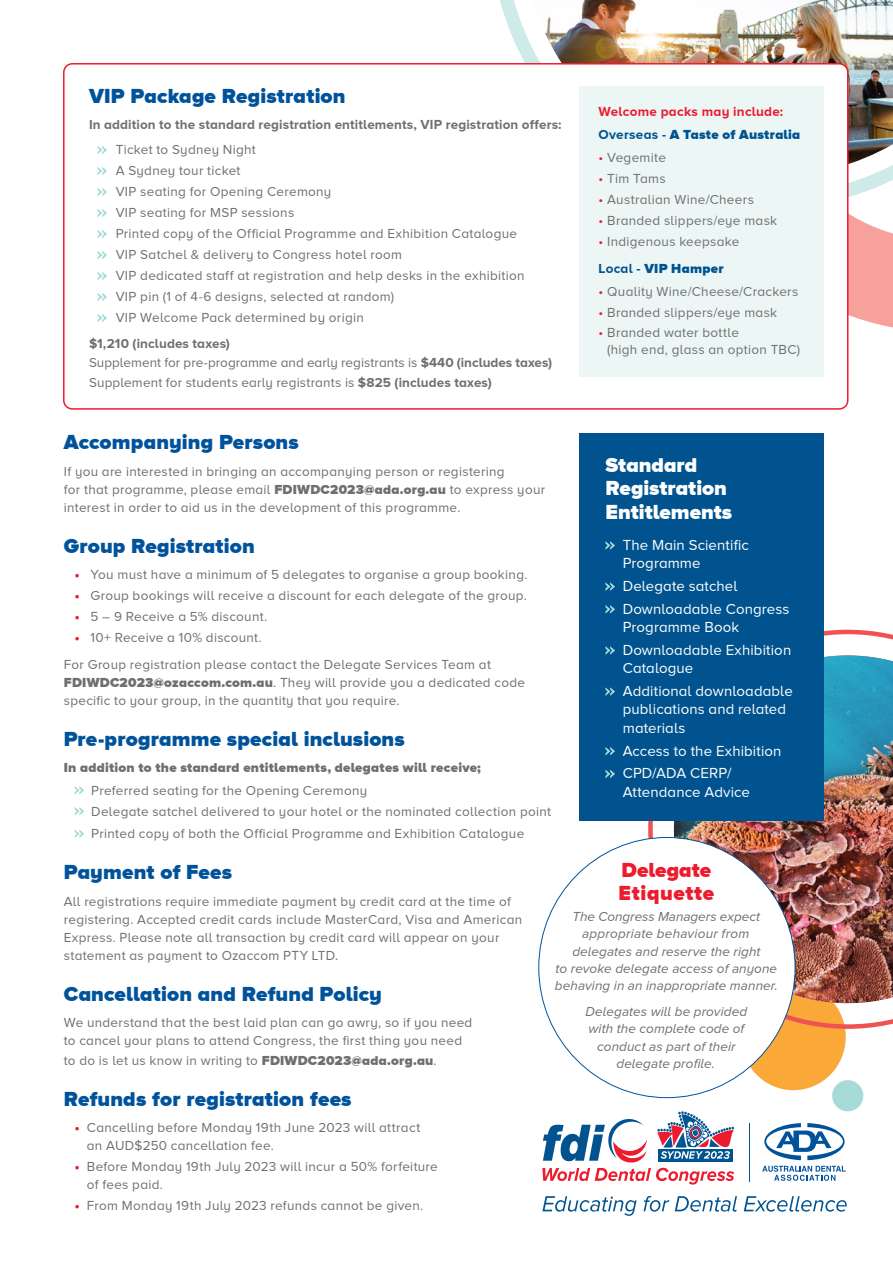
<style>
.page{position:relative;width:893px;height:1263px;background:#fff}
.page>*{position:absolute;margin:0;border:0;box-sizing:border-box;transform-origin:0 0}
.t1{font:900 21px "Proxima Nova A";letter-spacing:.01em;color:#00539b}
.t2{font:900 21px/23.2px "Proxima Nova A";color:#fff}
.t3{font:900 21px/22.5px "Proxima Nova A";letter-spacing:.015em;color:#ed1b2e}
.t4{font:15px/22.6px "Proxima Nova A";letter-spacing:.005em;color:#fff}
.t5{font:13.5px/18px "Proxima Nova A";letter-spacing:.02em;color:#706f6f}
.t6{font:italic 13.5px/17.2px "Proxima Nova A";letter-spacing:.005em;color:#706f6f;text-align:center}
.t7{font:700 13.5px "Proxima Nova A";letter-spacing:.01em;color:#706f6f}
.t8{font:900 13.5px "Proxima Nova A";letter-spacing:.02em;color:#706f6f}
.t9{font:700 13.5px/23px "Proxima Nova A";letter-spacing:.02em;color:#ed1b2e}
.s1{font-weight:700}
.s2{color:#00538f}
.s3{font-weight:900;color:#00538f}
.s4{color:#ed1b2e}
.s5{font-weight:700;color:#00538f}
.s6{font-weight:900}
.s7{font-weight:900;color:#ed1b2e}
</style>
<div class="page">
<div style="left:741px;top:983px;width:105px;height:107px;background:#faa837;border-radius:50%"></div>
<svg style="left:848px;top:202px;width:45px;height:125px;fill:#f7a19d"></svg>
<svg style="left:648px;top:630px;width:245px;height:399px"></svg>
<svg style="left:542px;top:1196px;width:305px;height:20px"></svg>
<svg style="left:762px;top:1123px;width:84px;height:58px"></svg>
<svg style="left:542px;top:1111px;width:192px;height:73px"></svg>
<hr style="left:749px;top:1123px;width:1px;height:58px;background:#00538f">
<svg style="left:75px;top:786px;width:9px;height:9px"></svg>
<svg style="left:75px;top:807px;width:9px;height:8px"></svg>
<svg style="left:75px;top:829px;width:9px;height:9px"></svg>
<div style="left:832px;top:1080px;width:31px;height:31px;background:#a6dbd8;border-radius:50%"></div>
<img style="left:674px;top:655px;width:219px;height:348px">
<img style="left:826px;top:655px;width:22px;height:2px">
<img style="left:791px;top:987px;width:42px;height:15px">
<svg style="left:500px;top:0;width:393px;height:202px"></svg>
<img style="left:532px;top:0;width:361px;height:177px">
<div style="left:539px;top:837px;width:256px;height:261px;background:#fff;border-radius:50%"></div>
<div style="left:580px;top:433px;width:244px;height:388px;background:#00538f"></div>
<svg style="left:605px;top:541px;width:10px;height:9px"></svg>
<svg style="left:605px;top:582px;width:10px;height:9px"></svg>
<svg style="left:605px;top:605px;width:10px;height:9px"></svg>
<svg style="left:605px;top:646px;width:10px;height:9px"></svg>
<svg style="left:605px;top:687px;width:10px;height:9px"></svg>
<svg style="left:605px;top:747px;width:10px;height:8px"></svg>
<svg style="left:605px;top:770px;width:10px;height:8px"></svg>
<div style="left:64px;top:64px;width:784px;height:345px;background:#fff;border-radius:9px"></div>
<div style="left:63px;top:63px;width:785px;height:347px;border:2px solid #ed1b2e;border-radius:9px"></div>
<svg style="left:98px;top:146px;width:9px;height:8px"></svg>
<svg style="left:98px;top:167px;width:9px;height:8px"></svg>
<svg style="left:98px;top:188px;width:9px;height:8px"></svg>
<svg style="left:98px;top:209px;width:9px;height:8px"></svg>
<svg style="left:98px;top:230px;width:9px;height:8px"></svg>
<svg style="left:98px;top:251px;width:9px;height:8px"></svg>
<svg style="left:98px;top:272px;width:9px;height:8px"></svg>
<svg style="left:98px;top:293px;width:9px;height:8px"></svg>
<svg style="left:98px;top:314px;width:9px;height:8px"></svg>
<div style="left:580px;top:86px;width:244px;height:291px;background:#ebf6f5"></div>
<h1 class="t1" style="left:89px;top:83px;width:258px">VIP Package Registration</h1>
<p class="t7" style="left:89px;top:117px;width:474px">In addition to the standard registration entitlements, VIP registration offers:</p>
<p class="t5" style="left:116px;top:139px;width:410px;line-height:21px">Ticket to Sydney Night<br>A Sydney tour ticket<br>VIP seating for Opening Ceremony<br>VIP seating for MSP sessions<br>Printed copy of the Official Programme and Exhibition Catalogue VIP Satchel &amp; delivery to Congress hotel room<br>VIP dedicated staff at registration and help desks in the exhibition VIP pin (1 of 4-6 designs, selected at random)<br>VIP Welcome Pack determined by origin</p>
<p class="t5" style="left:89px;top:333px;width:465px;line-height:19.5px"><span class="s1">$1,210 (includes taxes)<br></span>Supplement for pre-programme and early registrants is <span class="s1">$440 (includes taxes)<br></span>Supplement for students early registrants is <span class="s1">$825 (includes taxes)</span></p>
<p class="t9" style="left:599px;top:100px;width:203px">Welcome packs may include:<br><span class="s2">Overseas -</span> <span class="s3">A Taste of Australia</span></p>
<p class="t5" style="left:599px;top:149px;width:69px"><span class="s4">•</span> Vegemite</p>
<p class="t5" style="left:599px;top:170px;width:69px"><span class="s4">•</span> Tim Tams</p>
<p class="t5" style="left:599px;top:190px;width:157px"><span class="s4">•</span> Australian Wine/Cheers</p>
<p class="t5" style="left:599px;top:211px;width:180px"><span class="s4">•</span> Branded slippers/eye mask</p>
<p class="t5" style="left:599px;top:227px;width:142px;line-height:27.3px"><span class="s4">•</span> Indigenous keepsake<br><span class="s5">Local -</span> <span class="s3">VIP Hamper</span></p>
<p class="t5" style="left:599px;top:282px;width:201px"><span class="s4">•</span> Quality Wine/Cheese/Crackers</p>
<p class="t5" style="left:599px;top:303px;width:180px"><span class="s4">•</span> Branded slippers/eye mask</p>
<p class="t5" style="left:607px;top:324px;width:195px;line-height:16.5px;text-indent:-9px"><span class="s4">•</span> Branded water bottle<br>(high end, glass an option TBC)</p>
<h1 class="t1" style="left:64px;top:430px;width:237px">Accompanying Persons</h1>
<p class="t5" style="left:64px;top:462px;width:483px">If you are interested in bringing an accompanying person or registering<br>for that programme, please email <span class="s6">FDIWDC2023@ada.org.au</span> to express your interest in order to aid us in the development of this programme.</p>
<h1 class="t1" style="left:64px;top:534px;width:193px">Group Registration</h1>
<p class="t5" style="left:75px;top:566px;width:454px"><span class="s7">•</span> You must have a minimum of 5 delegates to organise a group booking.</p>
<p class="t5" style="left:75px;top:587px;width:454px"><span class="s7">•</span> Group bookings will receive a discount for each delegate of the group.</p>
<p class="t5" style="left:75px;top:608px;width:194px"><span class="s7">•</span> 5 – 9 Receive a 5% discount.</p>
<p class="t5" style="left:64px;top:624px;width:429px;line-height:26.5px;text-indent:11px"><span class="s7">•</span> 10+ Receive a 10% discount.<br>For Group registration please contact the Delegate Services Team at</p>
<p class="t5" style="left:64px;top:673px;width:463px"><span class="s6">FDIWDC2023@ozaccom.com.au</span>. They will provide you a dedicated code specific to your group, in the quantity that you require.</p>
<h1 class="t1" style="left:64px;top:726px;width:343px">Pre-programme special inclusions</h1>
<p class="t8" style="left:64px;top:760px;width:419px">In addition to the standard entitlements, delegates will receive;</p>
<p class="t5" style="left:91px;top:779px;width:461px;line-height:21px">Preferred seating for the Opening Ceremony<br>Delegate satchel delivered to your hotel or the nominated collection point</p>
<p class="t5" style="left:91px;top:824px;width:434px">Printed copy of both the Official Programme and Exhibition Catalogue</p>
<h1 class="t1" style="left:64px;top:860px;width:170px">Payment of Fees</h1>
<p class="t5" style="left:64px;top:892px;width:460px">All registrations require immediate payment by credit card at the time of registering. Accepted credit cards include MasterCard, Visa and American Express. Please note all transaction by credit card will appear on your statement as payment to Ozaccom PTY LTD.</p>
<h1 class="t1" style="left:64px;top:981px;width:320px">Cancellation and Refund Policy</h1>
<p class="t5" style="left:64px;top:1013px;width:410px">We understand that the best laid plan can go awry, so if you need to cancel your plans to attend Congress, the first thing you need</p>
<p class="t5" style="left:64px;top:1051px;width:374px">to do is let us know in writing to <span class="s6">FDIWDC2023@ada.org.au</span>.</p>
<h1 class="t1" style="left:64px;top:1086px;width:289px">Refunds for registration fees</h1>
<p class="t5" style="left:87px;top:1118px;width:335px;text-indent:-12px"><span class="s7">•</span> Cancelling before Monday 19th June 2023 will attract an AUD$250 cancellation fee.</p>
<p class="t5" style="left:87px;top:1157px;width:352px;text-indent:-12px"><span class="s7">•</span> Before Monday 19th July 2023 will incur a 50% forfeiture of fees paid.</p>
<p class="t5" style="left:75px;top:1196px;width:350px"><span class="s7">•</span> From Monday 19th July 2023 refunds cannot be given.</p>
<h1 class="t2" style="left:605px;top:453px;width:128px">Standard<br>Registration<br>Entitlements</h1>
<p class="t4" style="left:623px;top:535px;width:128px;line-height:18.5px">The Main Scientific<br>Programme</p>
<p class="t4" style="left:623px;top:574px;width:168px">Delegate satchel<br>Downloadable Congress</p>
<p class="t4" style="left:623px;top:615px;width:170px">Programme Book<br>Downloadable Exhibition</p>
<p class="t4" style="left:623px;top:657px;width:172px">Catalogue<br>Additional downloadable</p>
<p class="t4" style="left:623px;top:700px;width:165px;line-height:18.5px">publications and related materials</p>
<p class="t4" style="left:623px;top:739px;width:160px">Access to the Exhibition<br>CPD/ADA CERP/</p>
<p class="t4" style="left:623px;top:780px;width:129px">Attendance Advice</p>
<h1 class="t3" style="left:618px;top:858px;width:97px">Delegate<br>Etiquette</h1>
<p class="t6" style="left:555px;top:908px;width:224px">The Congress Managers expect appropriate behaviour from delegates and reserve the right<br>to revoke delegate access of anyone behaving in an inappropriate manner.</p>
<p class="t6" style="left:586px;top:1003px;width:163px">Delegates will be provided with the complete code of conduct as part of their delegate profile.</p>
</div>
